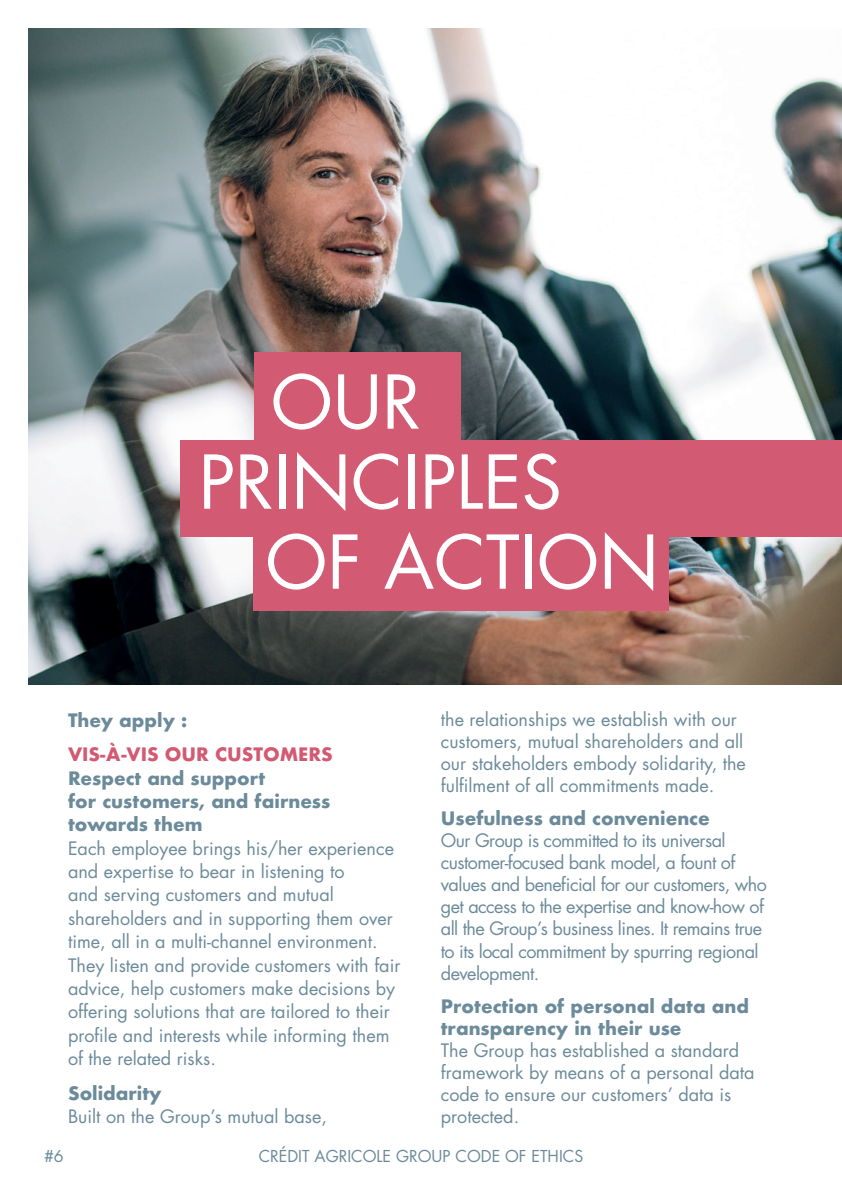
<style>
.page{position:relative;width:842px;height:1191px;background:#fff}
.page>*{position:absolute;margin:0;border:0;box-sizing:border-box;transform-origin:0 0}
.t1{font:72px "Futura";color:#fff}
.t2{font:18px/23.4px "Futura";color:#6b8a9a}
.t3{font:18px/22px "Futura";letter-spacing:-.03em;color:#6b8a9a}
.t4{font:700 18px/23.4px "Futura";color:#6b8a9a}
.t5{font:700 18px "Futura";color:#d25a73}
.t6{font:16px "Futura";color:#6b8a9a}
</style>
<div class="page">
<img style="left:28px;top:28px;width:814px;height:656px">
<div style="left:180px;top:440px;width:662px;height:97px;background:#d25a73"></div>
<div style="left:254px;top:353px;width:207px;height:96px;background:#d25a73"></div>
<div style="left:254px;top:514px;width:415px;height:97px;background:#d25a73"></div>
<svg style="left:841px;top:537px;width:1px;height:16px"></svg>
<h1 class="t1" style="left:271px;top:356px;width:152px">OUR</h1>
<h1 class="t1" style="left:199px;top:436px;width:365px">PRINCIPLES</h1>
<h1 class="t1" style="left:265px;top:516px;width:395px">OF ACTION</h1>
<p class="t4" style="left:68px;top:708px;width:121px">They apply :</p>
<p class="t5" style="left:68px;top:741px;width:266px">VIS-À-VIS OUR CUSTOMERS</p>
<p class="t4" style="left:68px;top:766px;width:264px">Respect and support<br>for customers, and fairness towards them</p>
<p class="t2" style="left:68px;top:836px;width:334px">Each employee brings his/her experience and expertise to bear in listening to<br>and serving customers and mutual shareholders and in supporting them over time, all in a multi-channel environment.<br>They listen and provide customers with fair advice, help customers make decisions by offering solutions that are tailored to their profile and interests while informing them of the related risks.</p>
<p class="t4" style="left:68px;top:1081px;width:95px">Solidarity</p>
<p class="t2" style="left:68px;top:1104px;width:260px">Built on the Group’s mutual base,</p>
<p class="t2" style="left:441px;top:708px;width:307px;line-height:22px">the relationships we establish with our customers, mutual shareholders and all our stakeholders embody solidarity, the fulfilment of all commitments made.</p>
<p class="t4" style="left:441px;top:806px;width:270px">Usefulness and convenience</p>
<p class="t3" style="left:441px;top:830px;width:328px">Our Group is committed to its universal customer-focused bank model, a fount of values and beneficial for our customers, who get access to the expertise and know-how of all the Group’s business lines. It remains true to its local commitment by spurring regional development.</p>
<p class="t4" style="left:441px;top:995px;width:310px;line-height:22px">Protection of personal data and transparency in their use</p>
<p class="t2" style="left:441px;top:1039px;width:315px;line-height:22px">The Group has established a standard framework by means of a personal data code to ensure our customers’ data is protected.</p>
<p class="t6" style="left:44px;top:1146px;width:21px">#6</p>
<p class="t6" style="left:259px;top:1146px;width:326px">CRÉDIT AGRICOLE GROUP CODE OF ETHICS</p>
</div>
